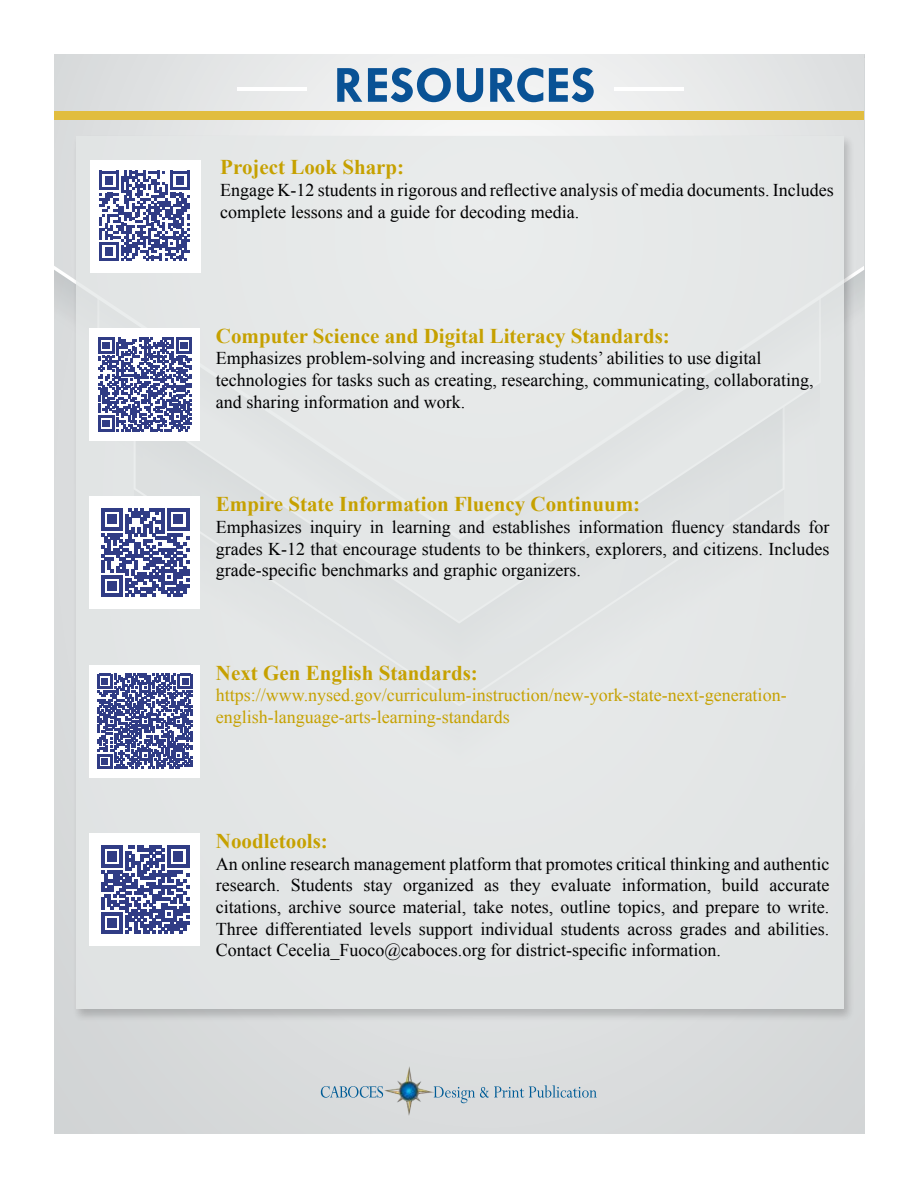
<style>
.page{position:relative;width:918px;height:1188px;background:#fff}
.page>*{position:absolute;margin:0;border:0;box-sizing:border-box;transform-origin:0 0}
.t1{font:700 52.5px "Tw Cen MT Std";color:#095295}
.t2{font:700 21px "Times New Roman";color:#c6a100}
.t3{font:18px/21.6px "Times New Roman";color:#000001}
.t4{font:18px/21.6px "Times New Roman";color:#c6a100}
</style>
<div class="page">
<div style="left:54px;top:54px;width:810px;height:1080px;background:#d8dadb"></div>
<svg style="left:54px;top:54px;width:810px;height:251px"></svg>
<div style="left:72px;top:134px;width:783px;height:888px;background:#000001;opacity:.25"></div>
<div style="left:76px;top:136px;width:768px;height:873px;background:#e4e7e7"></div>
<div style="left:54px;top:111px;width:810px;height:8px;background:#e1bd3f"></div>
<hr style="left:238px;top:87px;width:69px;height:4px;background:#fff">
<hr style="left:614px;top:87px;width:70px;height:4px;background:#fff">
<div style="left:90px;top:160px;width:111px;height:112px;background:#fff"></div>
<svg style="left:99px;top:171px;width:91px;height:90px"></svg>
<div style="left:89px;top:328px;width:111px;height:113px;background:#fff"></div>
<svg style="left:98px;top:337px;width:94px;height:94px"></svg>
<div style="left:89px;top:497px;width:111px;height:112px;background:#fff"></div>
<svg style="left:101px;top:509px;width:88px;height:88px"></svg>
<div style="left:89px;top:665px;width:111px;height:112px;background:#fff"></div>
<svg style="left:97px;top:674px;width:96px;height:95px"></svg>
<div style="left:89px;top:834px;width:111px;height:112px;background:#fff"></div>
<svg style="left:101px;top:846px;width:88px;height:88px"></svg>
<svg style="left:503px;top:1085px;width:94px;height:13px"></svg>
<img style="left:320px;top:1066px;width:183px;height:49px">
<h1 class="t1" style="left:334px;top:57px;width:263px">RESOURCES</h1>
<p class="t2" style="left:220px;top:153px;width:185px">Project Look Sharp:</p>
<p class="t3" style="left:220px;top:179px;width:615px">Engage K-12 students in rigorous and reflective analysis of media documents. Includes complete lessons and a guide for decoding media.</p>
<p class="t2" style="left:216px;top:321px;width:456px">Computer Science and Digital Literacy Standards:</p>
<p class="t3" style="left:216px;top:347px;width:599px">Emphasizes problem-solving and increasing students’ abilities to use digital technologies for tasks such as creating, researching, communicating, collaborating, and sharing information and work.</p>
<p class="t2" style="left:216px;top:490px;width:426px">Empire State Information Fluency Continuum:</p>
<p class="t3" style="left:216px;top:516px;width:615px;text-align:justify">Emphasizes inquiry in learning and establishes information fluency standards for grades K-12 that encourage students to be thinkers, explorers, and citizens. Includes grade-specific benchmarks and graphic organizers.</p>
<p class="t2" style="left:216px;top:658px;width:263px">Next Gen English Standards:</p>
<p class="t4" style="left:216px;top:684px;width:572px">https://www.nysed.gov/curriculum-instruction/new-york-state-next-generation&shy;english-language-arts-learning-standards</p>
<p class="t2" style="left:216px;top:827px;width:113px">Noodletools:</p>
<p class="t3" style="left:216px;top:853px;width:615px">An online research management platform that promotes critical thinking and authentic research. Students stay organized as they evaluate information, build accurate citations, archive source material, take notes, outline topics, and prepare to write.<br>Three differentiated levels support individual students across grades and abilities.<br>Contact Cecelia_Fuoco@caboces.org for district-specific information.</p>
</div>
